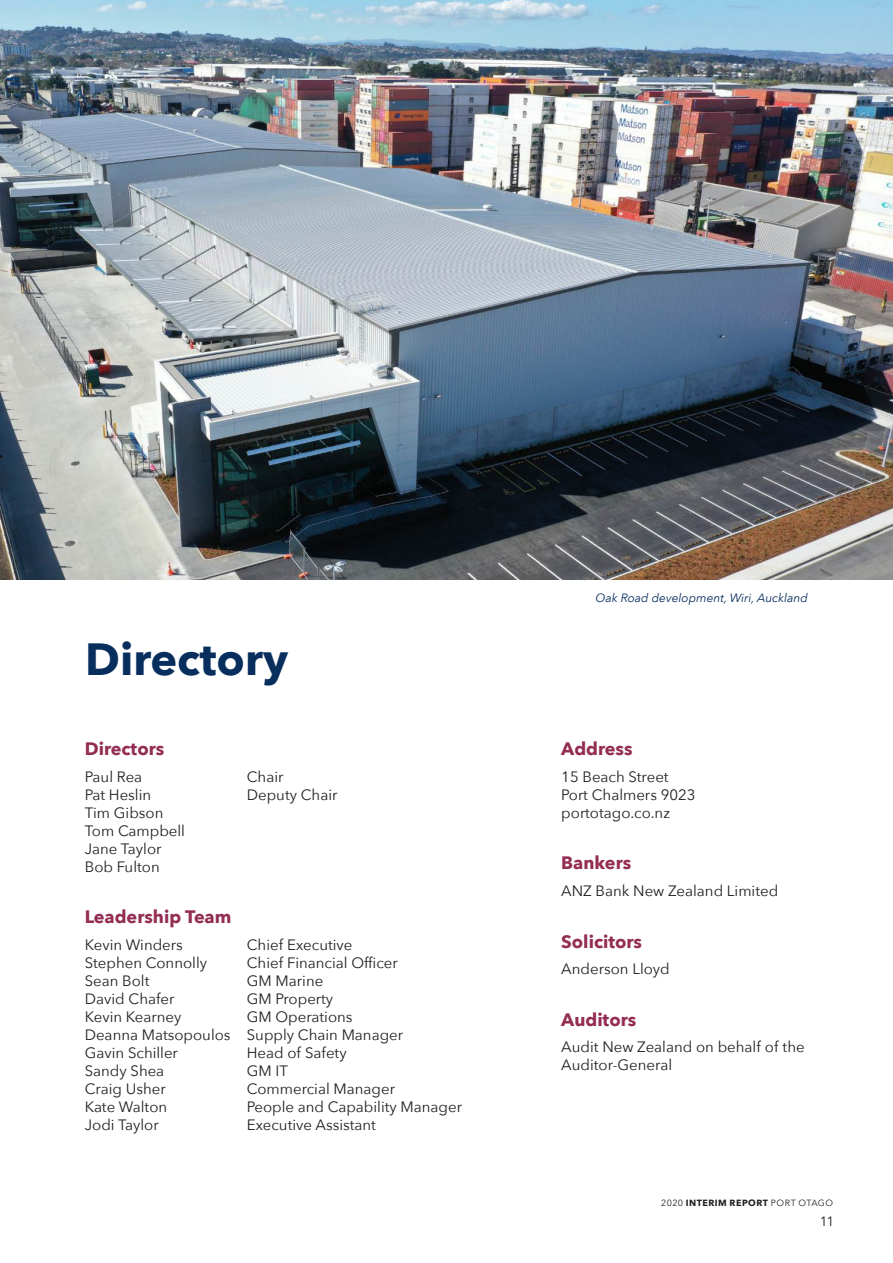
<style>
.page{position:relative;width:893px;height:1263px;background:#fff}
.page>*{position:absolute;margin:0;border:0;box-sizing:border-box;transform-origin:0 0}
.t1{font:700 45px "Avenir Next";color:#082e5e}
.Sub_Heading{font:700 18px "Avenir Next";color:#942d53}
.Body_Copy_1{font:15px/18px "Avenir Next";color:#231f20}
.t2{font:13.5px "Avenir Next";color:#231f20}
.Body_Copy_1-2{font:italic 12px "Avenir Next";color:#082e5e}
.t3{font:9px "Avenir Next";letter-spacing:.04em;color:#231f20}
.s1{font-weight:700}
</style>
<div class="page">
<img style="left:0;top:0;width:893px;height:580px">
<p class="t1" style="left:85px;top:620px;width:205px">Directory</p>
<p class="Sub_Heading" style="left:85px;top:733px;width:81px">Directors</p>
<p class="Body_Copy_1" style="left:85px;top:767px;width:59px">Paul Rea</p>
<p class="Body_Copy_1" style="left:247px;top:767px;width:38px">Chair</p>
<p class="Body_Copy_1" style="left:85px;top:785px;width:68px">Pat Heslin</p>
<p class="Body_Copy_1" style="left:247px;top:785px;width:92px">Deputy Chair</p>
<p class="Body_Copy_1" style="left:85px;top:803px;width:80px">Tim Gibson</p>
<p class="Body_Copy_1" style="left:85px;top:821px;width:102px">Tom Campbell</p>
<p class="Body_Copy_1" style="left:85px;top:839px;width:78px">Jane Taylor</p>
<p class="Body_Copy_1" style="left:85px;top:857px;width:76px">Bob Fulton</p>
<p class="Sub_Heading" style="left:85px;top:901px;width:148px">Leadership Team</p>
<p class="Body_Copy_1" style="left:85px;top:935px;width:100px">Kevin Winders</p>
<p class="Body_Copy_1" style="left:247px;top:935px;width:107px">Chief Executive</p>
<p class="Body_Copy_1" style="left:85px;top:953px;width:124px">Stephen Connolly</p>
<p class="Body_Copy_1" style="left:247px;top:953px;width:153px">Chief Financial Officer</p>
<p class="Body_Copy_1" style="left:85px;top:971px;width:66px">Sean Bolt</p>
<p class="Body_Copy_1" style="left:247px;top:971px;width:78px">GM Marine</p>
<p class="Body_Copy_1" style="left:85px;top:989px;width:91px">David Chafer</p>
<p class="Body_Copy_1" style="left:247px;top:989px;width:88px">GM Property</p>
<p class="Body_Copy_1" style="left:85px;top:1007px;width:98px">Kevin Kearney</p>
<p class="Body_Copy_1" style="left:247px;top:1007px;width:107px">GM Operations</p>
<p class="Body_Copy_1" style="left:85px;top:1025px;width:320px">Deanna Matsopoulos Supply Chain Manager</p>
<p class="Body_Copy_1" style="left:85px;top:1043px;width:95px">Gavin Schiller</p>
<p class="Body_Copy_1" style="left:247px;top:1043px;width:101px">Head of Safety</p>
<p class="Body_Copy_1" style="left:85px;top:1061px;width:81px">Sandy Shea</p>
<p class="Body_Copy_1" style="left:247px;top:1061px;width:43px">GM IT</p>
<p class="Body_Copy_1" style="left:85px;top:1079px;width:83px">Craig Usher</p>
<p class="Body_Copy_1" style="left:247px;top:1079px;width:150px">Commercial Manager</p>
<p class="Body_Copy_1" style="left:85px;top:1097px;width:84px">Kate Walton</p>
<p class="Body_Copy_1" style="left:247px;top:1097px;width:217px">People and Capability Manager</p>
<p class="Body_Copy_1" style="left:85px;top:1115px;width:76px">Jodi Taylor</p>
<p class="Body_Copy_1" style="left:247px;top:1115px;width:131px">Executive Assistant</p>
<p class="Body_Copy_1-2" style="left:595px;top:588px;width:214px">Oak Road development, Wiri, Auckland</p>
<p class="Sub_Heading" style="left:561px;top:733px;width:73px">Address</p>
<p class="Body_Copy_1" style="left:561px;top:767px;width:109px">15 Beach Street</p>
<p class="Body_Copy_1" style="left:561px;top:785px;width:136px">Port Chalmers 9023</p>
<p class="Body_Copy_1" style="left:561px;top:803px;width:110px">portotago.co.nz</p>
<p class="Sub_Heading" style="left:561px;top:847px;width:71px">Bankers</p>
<p class="Body_Copy_1" style="left:561px;top:881px;width:218px">ANZ Bank New Zealand Limited</p>
<p class="Sub_Heading" style="left:561px;top:926px;width:82px">Solicitors</p>
<p class="Body_Copy_1" style="left:561px;top:959px;width:110px">Anderson Lloyd</p>
<p class="Sub_Heading" style="left:561px;top:1004px;width:77px">Auditors</p>
<p class="Body_Copy_1" style="left:561px;top:1037px;width:245px">Audit New Zealand on behalf of the<br>Auditor-General</p>
<p class="t3" style="left:661px;top:1195px;width:173px">2020 <span class="s1">INTERIM REPORT</span> PORT OTAGO</p>
<p class="t2" style="left:820px;top:1210px;width:16px">11</p>
</div>
